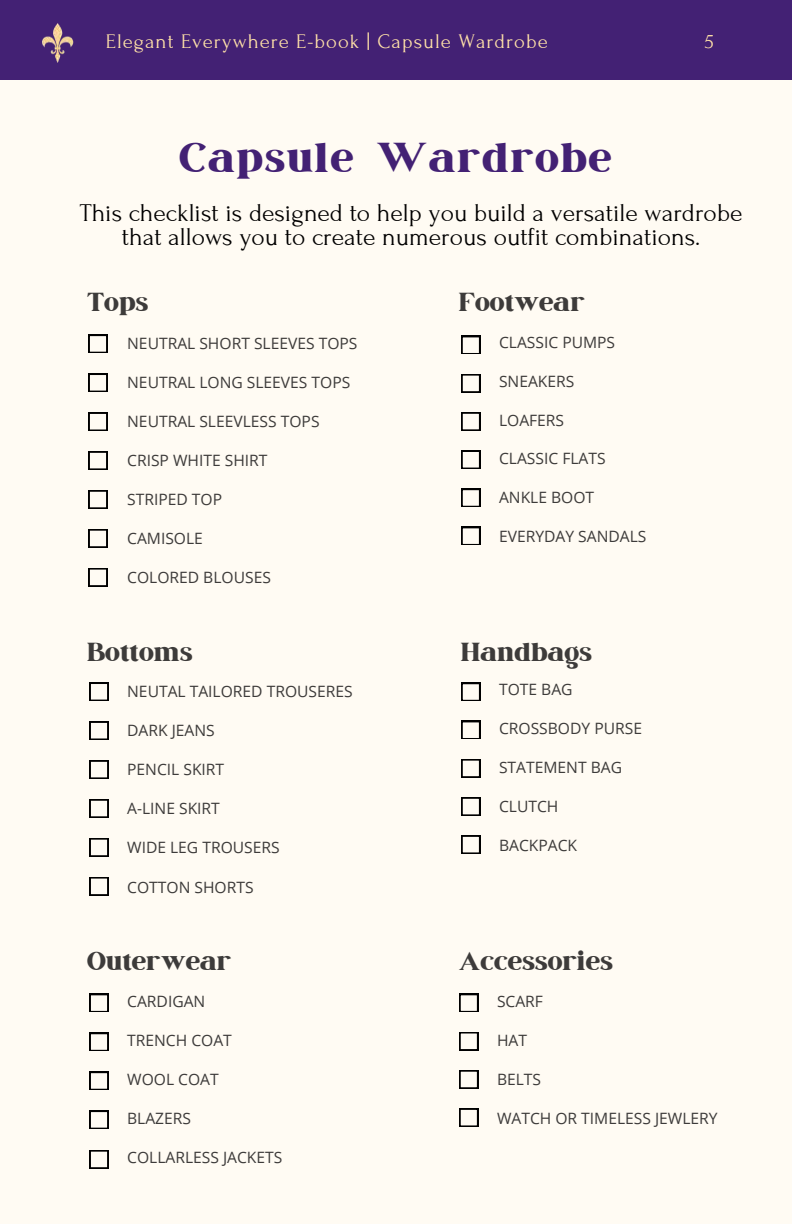
<style>
.page{position:relative;width:792px;height:1224px;background:#fffbf3}
.page>*{position:absolute;margin:0;border:0;box-sizing:border-box;transform-origin:0 0}
.t1{font:49.8px "March";letter-spacing:.035em;color:#432174}
.t2{font:31.2px "March";color:#3d3b3a}
.t3{font:25.6px/24px "Forum";color:#000;text-align:center}
.t4{font:20.8px "Forum";letter-spacing:.05em;color:#ffe1a8}
.t5{font:15.6px "Open Sans";color:#3d3b3a}
</style>
<div class="page">
<div style="left:0;top:0;width:792px;height:80px;background:#432174"></div>
<img style="left:42px;top:23px;width:32px;height:39px">
<svg style="left:88px;top:335px;width:20px;height:18px"></svg>
<svg style="left:88px;top:374px;width:20px;height:18px"></svg>
<svg style="left:88px;top:412px;width:20px;height:18px"></svg>
<svg style="left:88px;top:451px;width:20px;height:18px"></svg>
<svg style="left:88px;top:490px;width:20px;height:18px"></svg>
<svg style="left:88px;top:529px;width:20px;height:18px"></svg>
<svg style="left:88px;top:568px;width:20px;height:18px"></svg>
<svg style="left:89px;top:683px;width:20px;height:18px"></svg>
<svg style="left:89px;top:721px;width:20px;height:18px"></svg>
<svg style="left:89px;top:760px;width:20px;height:18px"></svg>
<svg style="left:89px;top:799px;width:20px;height:18px"></svg>
<svg style="left:89px;top:838px;width:20px;height:18px"></svg>
<svg style="left:89px;top:877px;width:20px;height:18px"></svg>
<svg style="left:89px;top:994px;width:20px;height:18px"></svg>
<svg style="left:89px;top:1033px;width:20px;height:18px"></svg>
<svg style="left:89px;top:1072px;width:20px;height:18px"></svg>
<svg style="left:89px;top:1111px;width:20px;height:18px"></svg>
<svg style="left:89px;top:1150px;width:20px;height:18px"></svg>
<svg style="left:461px;top:336px;width:19px;height:18px"></svg>
<svg style="left:461px;top:374px;width:19px;height:18px"></svg>
<svg style="left:461px;top:412px;width:19px;height:18px"></svg>
<svg style="left:461px;top:450px;width:19px;height:18px"></svg>
<svg style="left:461px;top:489px;width:19px;height:18px"></svg>
<svg style="left:461px;top:527px;width:19px;height:18px"></svg>
<svg style="left:461px;top:683px;width:19px;height:18px"></svg>
<svg style="left:461px;top:721px;width:19px;height:18px"></svg>
<svg style="left:461px;top:759px;width:19px;height:18px"></svg>
<svg style="left:461px;top:797px;width:19px;height:18px"></svg>
<svg style="left:459px;top:994px;width:19px;height:18px"></svg>
<svg style="left:459px;top:1032px;width:19px;height:18px"></svg>
<svg style="left:459px;top:1070px;width:19px;height:18px"></svg>
<svg style="left:459px;top:1108px;width:19px;height:18px"></svg>
<svg style="left:461px;top:835px;width:19px;height:18px"></svg>
<h3 class="t4" style="left:106px;top:30px;width:443px">Elegant Everywhere E-book | Capsule Wardrobe</h3>
<h3 class="t4" style="left:705px;top:30px;width:11px">5</h3>
<h1 class="t1" style="left:180px;top:134px;width:434px">Capsule Wardrobe</h1>
<h3 class="t3" style="left:80px;top:201px;width:664px">This checklist is designed to help you build a versatile wardrobe that allows you to create numerous outfit combinations.</h3>
<h2 class="t2" style="left:87px;top:288px;width:63px">Tops</h2>
<p class="t5" style="left:127px;top:332px;width:232px">NEUTRAL SHORT SLEEVES TOPS</p>
<p class="t5" style="left:127px;top:371px;width:225px">NEUTRAL LONG SLEEVES TOPS</p>
<p class="t5" style="left:127px;top:410px;width:194px">NEUTRAL SLEEVLESS TOPS</p>
<p class="t5" style="left:127px;top:449px;width:142px">CRISP WHITE SHIRT</p>
<p class="t5" style="left:127px;top:488px;width:97px">STRIPED TOP</p>
<p class="t5" style="left:127px;top:527px;width:77px">CAMISOLE</p>
<p class="t5" style="left:127px;top:566px;width:145px">COLORED BLOUSES</p>
<h2 class="t2" style="left:87px;top:637px;width:107px">Bottoms</h2>
<p class="t5" style="left:127px;top:680px;width:227px">NEUTAL TAILORED TROUSERES</p>
<p class="t5" style="left:127px;top:720px;width:89px">DARK JEANS</p>
<p class="t5" style="left:127px;top:759px;width:99px">PENCIL SKIRT</p>
<p class="t5" style="left:127px;top:798px;width:94px">A-LINE SKIRT</p>
<p class="t5" style="left:127px;top:837px;width:154px">WIDE LEG TROUSERS</p>
<p class="t5" style="left:127px;top:876px;width:128px">COTTON SHORTS</p>
<h2 class="t2" style="left:87px;top:947px;width:146px">Outerwear</h2>
<p class="t5" style="left:127px;top:990px;width:80px">CARDIGAN</p>
<p class="t5" style="left:127px;top:1029px;width:106px">TRENCH COAT</p>
<p class="t5" style="left:127px;top:1068px;width:93px">WOOL COAT</p>
<p class="t5" style="left:127px;top:1107px;width:65px">BLAZERS</p>
<p class="t5" style="left:127px;top:1146px;width:157px">COLLARLESS JACKETS</p>
<h2 class="t2" style="left:459px;top:288px;width:127px">Footwear</h2>
<p class="t5" style="left:499px;top:332px;width:118px">CLASSIC PUMPS</p>
<p class="t5" style="left:499px;top:370px;width:77px">SNEAKERS</p>
<p class="t5" style="left:499px;top:409px;width:67px">LOAFERS</p>
<p class="t5" style="left:499px;top:448px;width:108px">CLASSIC FLATS</p>
<p class="t5" style="left:499px;top:486px;width:97px">ANKLE BOOT</p>
<p class="t5" style="left:499px;top:525px;width:149px">EVERYDAY SANDALS</p>
<h2 class="t2" style="left:461px;top:637px;width:132px">Handbags</h2>
<p class="t5" style="left:499px;top:678px;width:75px">TOTE BAG</p>
<p class="t5" style="left:499px;top:718px;width:145px">CROSSBODY PURSE</p>
<p class="t5" style="left:499px;top:757px;width:125px">STATEMENT BAG</p>
<p class="t5" style="left:499px;top:796px;width:61px">CLUTCH</p>
<p class="t5" style="left:499px;top:835px;width:80px">BACKPACK</p>
<h2 class="t2" style="left:459px;top:947px;width:155px">Accessories</h2>
<p class="t5" style="left:497px;top:990px;width:48px">SCARF</p>
<p class="t5" style="left:497px;top:1029px;width:32px">HAT</p>
<p class="t5" style="left:497px;top:1068px;width:46px">BELTS</p>
<p class="t5" style="left:497px;top:1107px;width:222px">WATCH OR TIMELESS JEWLERY</p>
</div>
